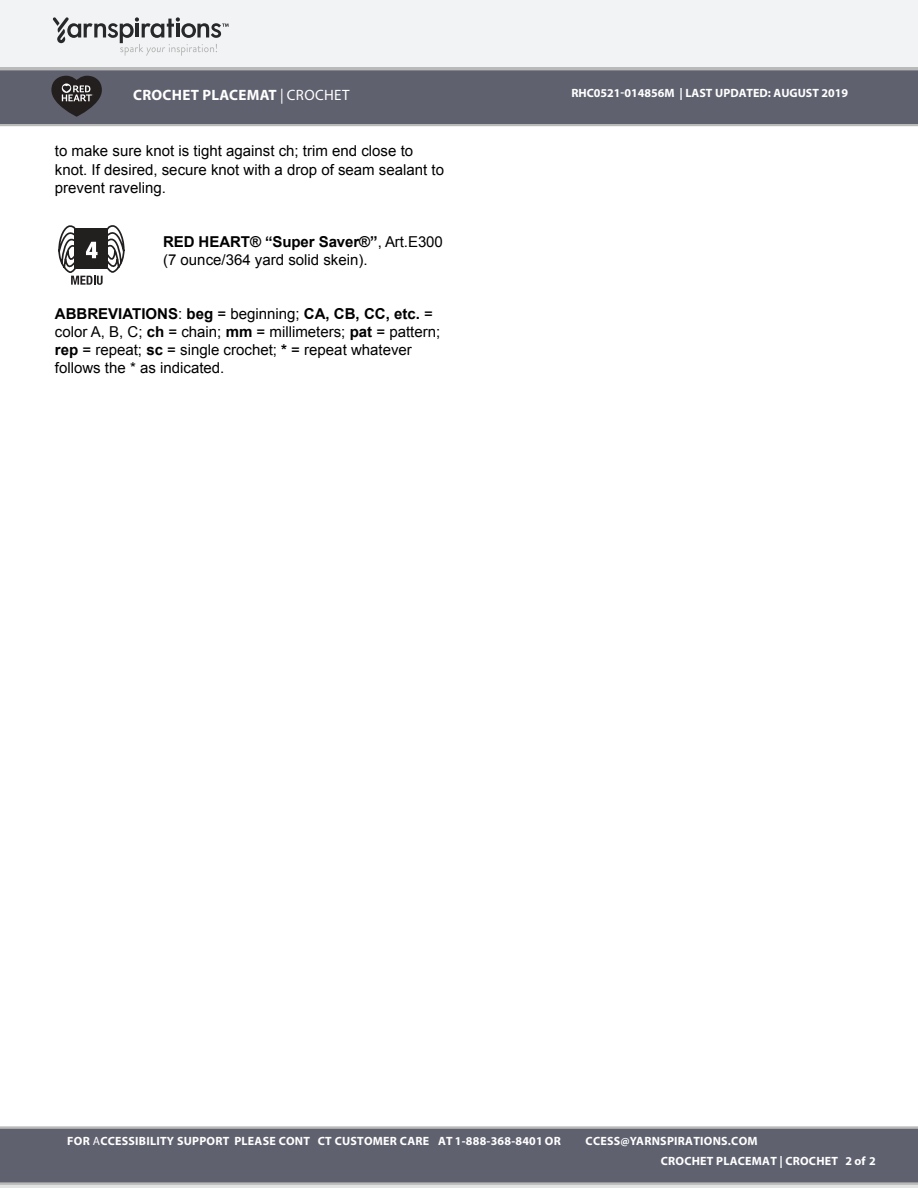
<style>
.page{position:relative;width:918px;height:1188px;background:#fff}
.page>*{position:absolute;margin:0;border:0;box-sizing:border-box;transform-origin:0 0}
.t1{font:15px/18px "Arial";color:#000}
.t2{font:700 15px "Myriad Pro";letter-spacing:.02em;color:#fff}
.t3{font:700 12px/19.6px "Myriad Pro";letter-spacing:.02em;color:#fff}
.t4{font:700 12px "Myriad Pro";color:#fff}
.s1{font-weight:400}
.s2{font-weight:700}
</style>
<div class="page">
<svg style="left:0;top:1184px;width:918px;height:4px;background:#dbdada"></svg>
<svg style="left:0;top:1127px;width:918px;height:57px;background:#646673"></svg>
<div style="left:0;top:0;width:918px;height:68px;background:#f2f3f4"></div>
<svg style="left:53px;top:17px;width:176px;height:39px"></svg>
<svg style="left:0;top:68px;width:918px;height:58px;background:#666774"></svg>
<svg style="left:51px;top:76px;width:51px;height:41px;background:#48464a"></svg>
<svg style="left:58px;top:225px;width:67px;height:59px"></svg>
<p class="t2" style="left:133px;top:85px;width:218px">CROCHET PLACEMAT <span class="s1">| CROCHET</span></p>
<p class="t4" style="left:571px;top:85px;width:278px">RHC0521-014856M | LAST UPDATED: AUGUST 2019</p>
<p class="t1" style="left:55px;top:142px;width:391px">to make sure knot is tight against ch; trim end close to knot. If desired, secure knot with a drop of seam sealant to prevent raveling.</p>
<p class="t1" style="left:163px;top:233px;width:281px"><span class="s2">RED HEART® “Super Saver®”</span>, Art.E300 (7 ounce/364 yard solid skein).</p>
<p class="t1" style="left:55px;top:305px;width:387px"><span class="s2">ABBREVIATIONS</span>: <span class="s2">beg</span> = beginning; <span class="s2">CA, CB, CC, etc.</span> = color A, B, C; <span class="s2">ch</span> = chain; <span class="s2">mm</span> = millimeters; <span class="s2">pat</span> = pattern; <span class="s2">rep</span> = repeat; <span class="s2">sc</span> = single crochet; <span class="s2">*</span> = repeat whatever follows the * as indicated.</p>
<p class="t3" style="left:67px;top:1131px;width:495px">FOR <span class="s1">A</span>CCESSIBILITY SUPPORT PLEASE CONT CT CUSTOMER CARE AT 1-888-368-8401 OR</p>
<p class="t3" style="left:661px;top:1131px;width:217px;text-indent:-75px">CCESS@YARNSPIRATIONS.COM<br>CROCHET PLACEMAT | CROCHET 2 of 2</p>
</div>
